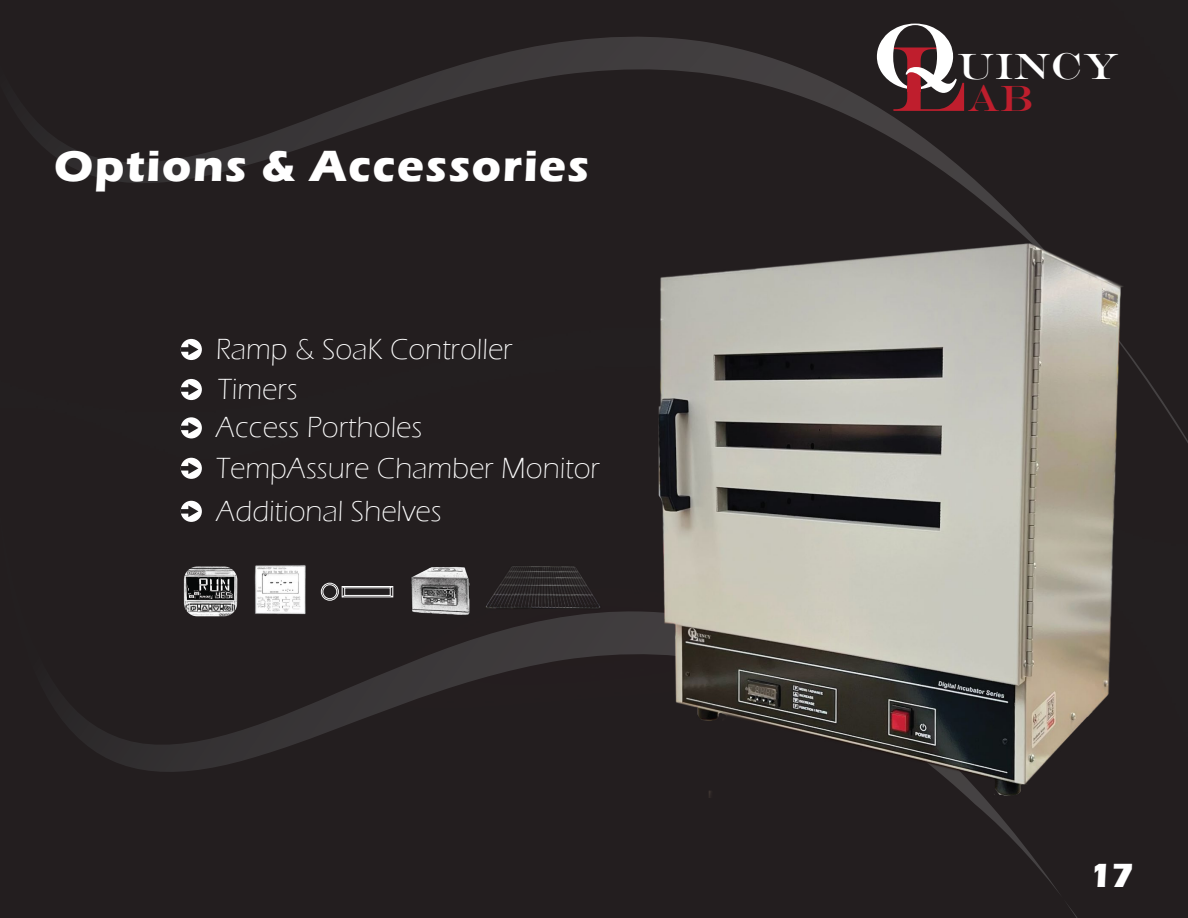
<style>
.page{position:relative;width:1188px;height:918px;background:#fff}
.page>*{position:absolute;margin:0;border:0;box-sizing:border-box;transform-origin:0 0}
.t1{font:92.85px "Engravers";color:#fff}
.t2{font:700 45px "Eras ITC";letter-spacing:.035em;color:#fff}
.t3{font:37.35px "Engravers";color:#fff}
.t4{font:37.35px "Engravers";color:#bf1e2d}
.t5{font:700 34.5px "Eras ITC";color:#fff}
.t6{font:300 30px/40.3px "Eras ITC";color:#fff}
.s1{color:#bf1e2d}
</style>
<div class="page">
<svg style="left:0;top:0;width:1188px;height:204px;background:#252021"></svg>
<div style="left:0;top:204px;width:1188px;height:284px;background:#231e1f"></div>
<div style="left:0;top:488px;width:1188px;height:430px;background:#231e1f"></div>
<div style="left:907px;top:85px;width:14px;height:6px;background:#bf1e2d"></div>
<img style="left:644px;top:233px;width:498px;height:565px">
<svg style="left:321px;top:583px;width:17px;height:17px"></svg>
<div style="left:321px;top:583px;width:18px;height:17px;border:1px solid #fff;border-radius:50%"></div>
<div style="left:323px;top:585px;width:14px;height:14px;background:#231f20;border-radius:50%"></div>
<div style="left:323px;top:585px;width:14px;height:14px;border:1px solid #fff;border-radius:50%"></div>
<svg style="left:342px;top:586px;width:51px;height:11px"></svg>
<div style="left:345px;top:588px;width:45px;height:8px;background:#231f20;border:1px solid #fff"></div>
<img style="left:184px;top:566px;width:53px;height:50px">
<img style="left:408px;top:565px;width:64px;height:53px">
<img style="left:254px;top:564px;width:53px;height:52px">
<div style="left:181px;top:417px;width:21px;height:21px;background:#fff;border-radius:50%"></div>
<hr style="left:180px;top:426px;width:10px;height:4px;background:#231f20">
<svg style="left:188px;top:422px;width:10px;height:12px"></svg>
<div style="left:181px;top:458px;width:21px;height:21px;background:#fff;border-radius:50%"></div>
<div style="left:180px;top:466px;width:10px;height:5px;background:#231f20"></div>
<svg style="left:188px;top:462px;width:10px;height:12px"></svg>
<div style="left:181px;top:501px;width:21px;height:21px;background:#fff;border-radius:50%"></div>
<div style="left:180px;top:509px;width:10px;height:5px;background:#231f20"></div>
<svg style="left:188px;top:506px;width:10px;height:11px"></svg>
<div style="left:181px;top:339px;width:21px;height:21px;background:#fff;border-radius:50%"></div>
<div style="left:180px;top:347px;width:10px;height:5px;background:#231f20"></div>
<svg style="left:188px;top:344px;width:10px;height:11px"></svg>
<div style="left:181px;top:379px;width:21px;height:21px;background:#fff;border-radius:50%"></div>
<div style="left:180px;top:387px;width:10px;height:5px;background:#231f20"></div>
<svg style="left:188px;top:384px;width:10px;height:11px"></svg>
<img style="left:484px;top:564px;width:119px;height:48px">
<h2 class="t2" style="left:54px;top:140px;width:537px">Options &amp; Accessories</h2>
<p class="t6" style="left:216px;top:329px;width:298px">Ramp &amp; SoaK Controller</p>
<p class="t6" style="left:218px;top:369px;width:81px">Timers</p>
<p class="t6" style="left:216px;top:408px;width:386px">Access Portholes<br>TempAssure Chamber Monitor</p>
<p class="t6" style="left:216px;top:491px;width:227px">Additional Shelves</p>
<h1 class="t1" style="left:870px;top:1px;width:98px">Q<span class="s1">L</span></h1>
<p class="t3" style="left:957px;top:44px;width:164px">UINCY</p>
<p class="t4" style="left:968px;top:76px;width:67px">AB</p>
<p class="t5" style="left:1089px;top:855px;width:46px">17</p>
</div>
